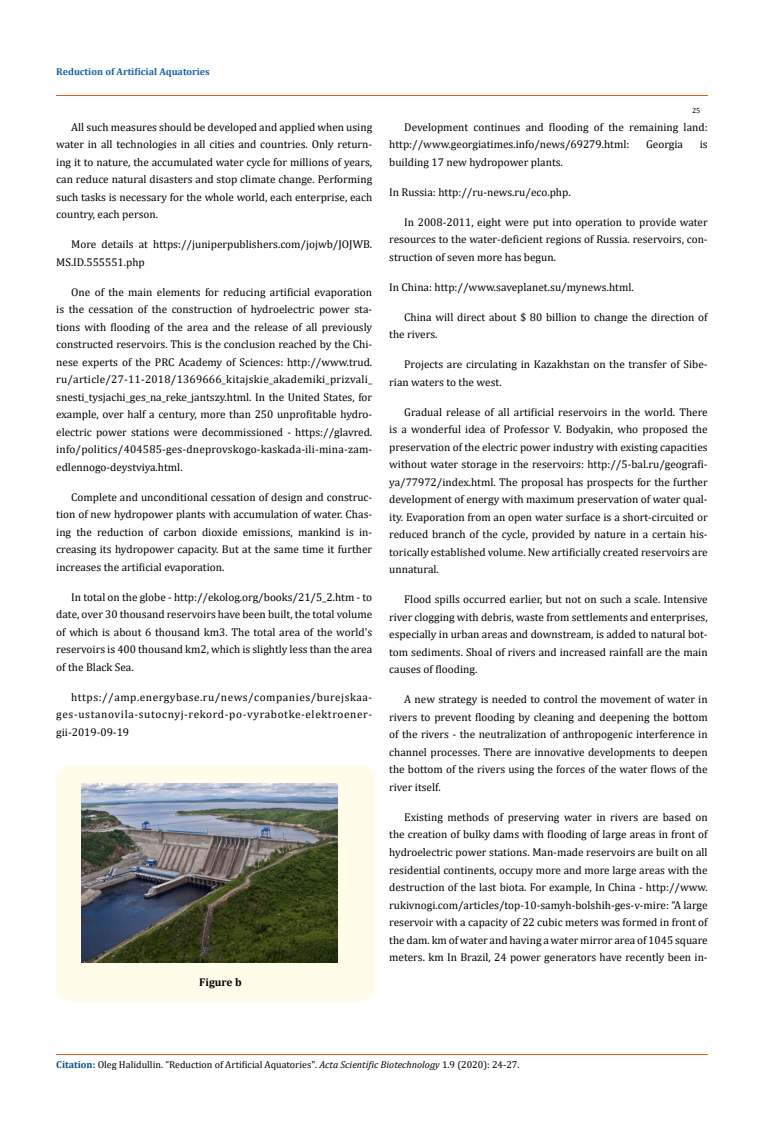
<style>
.page{position:relative;width:764px;height:1140px;background:#fff}
.page>*{position:absolute;margin:0;border:0;box-sizing:border-box;transform-origin:0 0}
.t1{font:11.25px/17.5px "Cambria";color:#000;text-align:justify}
.t2{font:700 11.25px "Cambria";color:#000}
.t3{font:10px "Cambria";color:#000}
.t4{font:700 10px "Cambria";color:#1560a6}
.t5{font:7.5px "Cambria";color:#000}
.s1{font-weight:700;color:#035089}
.s2{font-style:italic}
</style>
<div class="page">
<hr style="left:56px;top:95px;width:651px;height:1px;background:#e05d1a">
<div style="left:56px;top:766px;width:319px;height:235px;background:#fffde9;border-radius:15px"></div>
<img style="left:81px;top:784px;width:257px;height:179px">
<hr style="left:56px;top:1055px;width:652px;height:1px;background:#e05d1a">
<p class="t4" style="left:56px;top:65px;width:155px">Reduction of Artificial Aquatories</p>
<p class="t1" style="left:56px;top:118px;width:317px;text-indent:15px">All such measures should be developed and applied when using water in all technologies in all cities and countries. Only return&shy;ing it to nature, the accumulated water cycle for millions of years, can reduce natural disasters and stop climate change. Performing such tasks is necessary for the whole world, each enterprise, each country, each person.</p>
<p class="t1" style="left:56px;top:236px;width:317px;text-indent:15px">More details at https://juniperpublishers.com/jojwb/JOJWB.<br>MS.ID.555551.php</p>
<p class="t1" style="left:56px;top:283px;width:317px;text-indent:15px">One of the main elements for reducing artificial evaporation is the cessation of the construction of hydroelectric power sta&shy;tions with flooding of the area and the release of all previously constructed reservoirs. This is the conclusion reached by the Chi&shy;nese experts of the PRC Academy of Sciences: http://www.trud. ru/article/27-11-2018/1369666_kitajskie_akademiki_prizvali_ snesti_tysjachi_ges_na_reke_jantszy.html. In the United States, for example, over half a century, more than 250 unprofitable hydro&shy;electric power stations were decommissioned - https://glavred. info/politics/404585-ges-dneprovskogo-kaskada-ili-mina-zam&shy;edlennogo-deystviya.html.</p>
<p class="t1" style="left:56px;top:488px;width:317px;text-indent:15px">Complete and unconditional cessation of design and construc&shy;tion of new hydropower plants with accumulation of water. Chas&shy;ing the reduction of carbon dioxide emissions, mankind is in&shy;creasing its hydropower capacity. But at the same time it further increases the artificial evaporation.</p>
<p class="t1" style="left:56px;top:588px;width:317px;text-indent:15px">In total on the globe - http://ekolog.org/books/21/5_2.htm - to date, over 30 thousand reservoirs have been built, the total volume of which is about 6 thousand km3. The total area of the world's reservoirs is 400 thousand km2, which is slightly less than the area of the Black Sea.</p>
<p class="t1" style="left:56px;top:688px;width:317px;text-indent:15px">https://amp.energybase.ru/news/companies/burejskaa&shy;ges-ustanovila-sutocnyj-rekord-po-vyrabotke-elektroener&shy;gii-2019-09-19</p>
<p class="t2" style="left:199px;top:974px;width:44px">Figure b</p>
<p class="t5" style="left:692px;top:106px;width:10px">25</p>
<p class="t1" style="left:389px;top:118px;width:320px;text-indent:15px">Development continues and flooding of the remaining land: http://www.georgiatimes.info/news/69279.html:</p>
<p class="t1" style="left:646px;top:136px;width:39px">Georgia</p>
<p class="t1" style="left:700px;top:136px;width:9px">is</p>
<p class="t1" style="left:389px;top:153px;width:175px">building 17 new hydropower plants.</p>
<p class="t1" style="left:389px;top:183px;width:183px">In Russia: http://ru-news.ru/eco.php.</p>
<p class="t1" style="left:389px;top:213px;width:320px;text-indent:15px">In 2008-2011, eight were put into operation to provide water resources to the water-deficient regions of Russia. reservoirs, con&shy;struction of seven more has begun.</p>
<p class="t1" style="left:389px;top:278px;width:246px">In China: http://www.saveplanet.su/mynews.html.</p>
<p class="t1" style="left:389px;top:308px;width:320px;text-indent:15px">China will direct about $ 80 billion to change the direction of the rivers.</p>
<p class="t1" style="left:389px;top:356px;width:320px;text-indent:15px">Projects are circulating in Kazakhstan on the transfer of Sibe&shy;rian waters to the west.</p>
<p class="t1" style="left:389px;top:403px;width:320px;text-indent:15px">Gradual release of all artificial reservoirs in the world. There is a wonderful idea of Professor V. Bodyakin, who proposed the preservation of the electric power industry with existing capacities without water storage in the reservoirs: http://5-bal.ru/geografi&shy;ya/77972/index.html. The proposal has prospects for the further development of energy with maximum preservation of water qual&shy;ity. Evaporation from an open water surface is a short-circuited or reduced branch of the cycle, provided by nature in a certain his&shy;torically established volume. New artificially created reservoirs are unnatural.</p>
<p class="t1" style="left:389px;top:591px;width:320px;text-indent:15px">Flood spills occurred earlier, but not on such a scale. Intensive river clogging with debris, waste from settlements and enterprises, especially in urban areas and downstream, is added to natural bot&shy;tom sediments. Shoal of rivers and increased rainfall are the main causes of flooding.</p>
<p class="t1" style="left:389px;top:691px;width:320px;text-indent:15px">A new strategy is needed to control the movement of water in rivers to prevent flooding by cleaning and deepening the bottom of the rivers - the neutralization of anthropogenic interference in channel processes. There are innovative developments to deepen the bottom of the rivers using the forces of the water flows of the river itself.</p>
<p class="t1" style="left:389px;top:808px;width:320px;text-indent:15px">Existing methods of preserving water in rivers are based on the creation of bulky dams with flooding of large areas in front of hydroelectric power stations. Man-made reservoirs are built on all residential continents, occupy more and more large areas with the destruction of the last biota. For example, In China - http://www. rukivnogi.com/articles/top-10-samyh-bolshih-ges-v-mire: “A large reservoir with a capacity of 22 cubic meters was formed in front of the dam. km of water and having a water mirror area of 1045 square meters. km In Brazil, 24 power generators have recently been in-</p>
<p class="t3" style="left:56px;top:1059px;width:465px"><span class="s1">Citation:</span> Oleg Halidullin. “Reduction of Artificial Aquatories". <span class="s2">Acta Scientific Biotechnology</span> 1.9 (2020): 24-27.</p>
</div>
